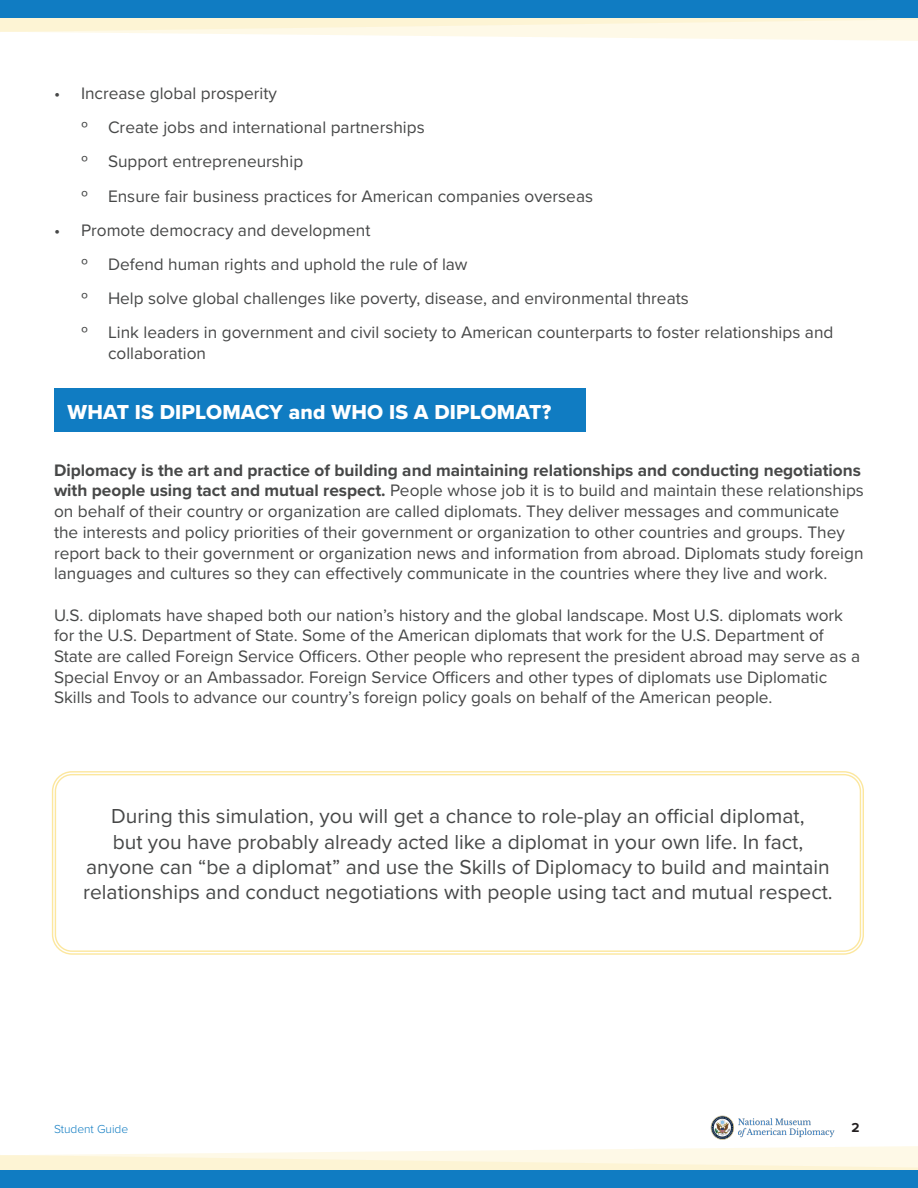
<style>
.page{position:relative;width:918px;height:1188px;background:#fff}
.page>*{position:absolute;margin:0;border:0;box-sizing:border-box;transform-origin:0 0}
.Normal_Text{font:21px/25.2px "Proxima Nova";color:#474848;text-align:center}
.Blue_Text{font:21px "Proxima Nova Extrabld";letter-spacing:.01em;color:#fff}
.Normal_Text-2{font:17.25px/20.7px "Proxima Nova";color:#474848}
.Normal_Text-3{font:700 17.25px "Proxima Nova";color:#474848}
.t1{font:700 13.5px "Proxima Nova";color:#231f20}
.t2{font:300 12px "Proxima Nova";color:#107cc2}
.s1{font-weight:700}
</style>
<div class="page">
<img style="left:711px;top:1115px;width:124px;height:25px">
<svg style="left:0;top:17px;width:918px;height:24px"></svg>
<svg style="left:0;top:1146px;width:918px;height:25px"></svg>
<div style="left:0;top:0;width:918px;height:17px;background:#107cc2"></div>
<div style="left:0;top:1171px;width:918px;height:17px;background:#107cc2"></div>
<div style="left:54px;top:389px;width:532px;height:43px;background:#107cc2"></div>
<div style="left:52px;top:771px;width:812px;height:184px;border:1px solid #fce79e;border-radius:19px"></div>
<div style="left:55px;top:774px;width:806px;height:178px;border:1px solid #fce79e;border-radius:17px"></div>
<p class="Normal_Text-2" style="left:54px;top:82px;width:225px">• Increase global prosperity</p>
<p class="Normal_Text-2" style="left:81px;top:116px;width:345px">Ղ Create jobs and international partnerships</p>
<p class="Normal_Text-2" style="left:81px;top:151px;width:224px">Ղ Support entrepreneurship</p>
<p class="Normal_Text-2" style="left:81px;top:185px;width:514px">Ղ Ensure fair business practices for American companies overseas</p>
<p class="Normal_Text-2" style="left:54px;top:219px;width:318px">• Promote democracy and development</p>
<p class="Normal_Text-2" style="left:81px;top:253px;width:388px">Ղ Defend human rights and uphold the rule of law</p>
<p class="Normal_Text-2" style="left:81px;top:287px;width:609px">Ղ Help solve global challenges like poverty, disease, and environmental threats</p>
<p class="Normal_Text-2" style="left:108px;top:322px;width:727px;text-indent:-27px">Ղ Link leaders in government and civil society to American counterparts to foster relationships and collaboration</p>
<p class="Blue_Text" style="left:68px;top:396px;width:485px">WHAT IS DIPLOMACY and WHO IS A DIPLOMAT?</p>
<p class="Normal_Text-3" style="left:54px;top:457px;width:809px">Diplomacy is the art and practice of building and maintaining relationships and conducting negotiations</p>
<p class="Normal_Text-2" style="left:54px;top:480px;width:811px"><span class="s1">with people using tact and mutual respect.</span> People whose job it is to build and maintain these relationships on behalf of their country or organization are called diplomats. They deliver messages and communicate the interests and policy priorities of their government or organization to other countries and groups. They report back to their government or organization news and information from abroad. Diplomats study foreign languages and cultures so they can effectively communicate in the countries where they live and work.</p>
<p class="Normal_Text-2" style="left:54px;top:604px;width:808px">U.S. diplomats have shaped both our nation’s history and the global landscape. Most U.S. diplomats work for the U.S. Department of State. Some of the American diplomats that work for the U.S. Department of State are called Foreign Service Officers. Other people who represent the president abroad may serve as a Special Envoy or an Ambassador. Foreign Service Officers and other types of diplomats use Diplomatic</p>
<p class="Normal_Text-2" style="left:54px;top:687px;width:720px">Skills and Tools to advance our country’s foreign policy goals on behalf of the American people.</p>
<p class="Normal_Text" style="left:83px;top:803px;width:751px">During this simulation, you will get a chance to role-play an official diplomat,<br>but you have probably already acted like a diplomat in your own life. In fact, anyone can “be a diplomat” and use the Skills of Diplomacy to build and maintain relationships and conduct negotiations with people using tact and mutual respect.</p>
<p class="t2" style="left:54px;top:1120px;width:76px">Student Guide</p>
<p class="t1" style="left:851px;top:1118px;width:10px">2</p>
</div>
